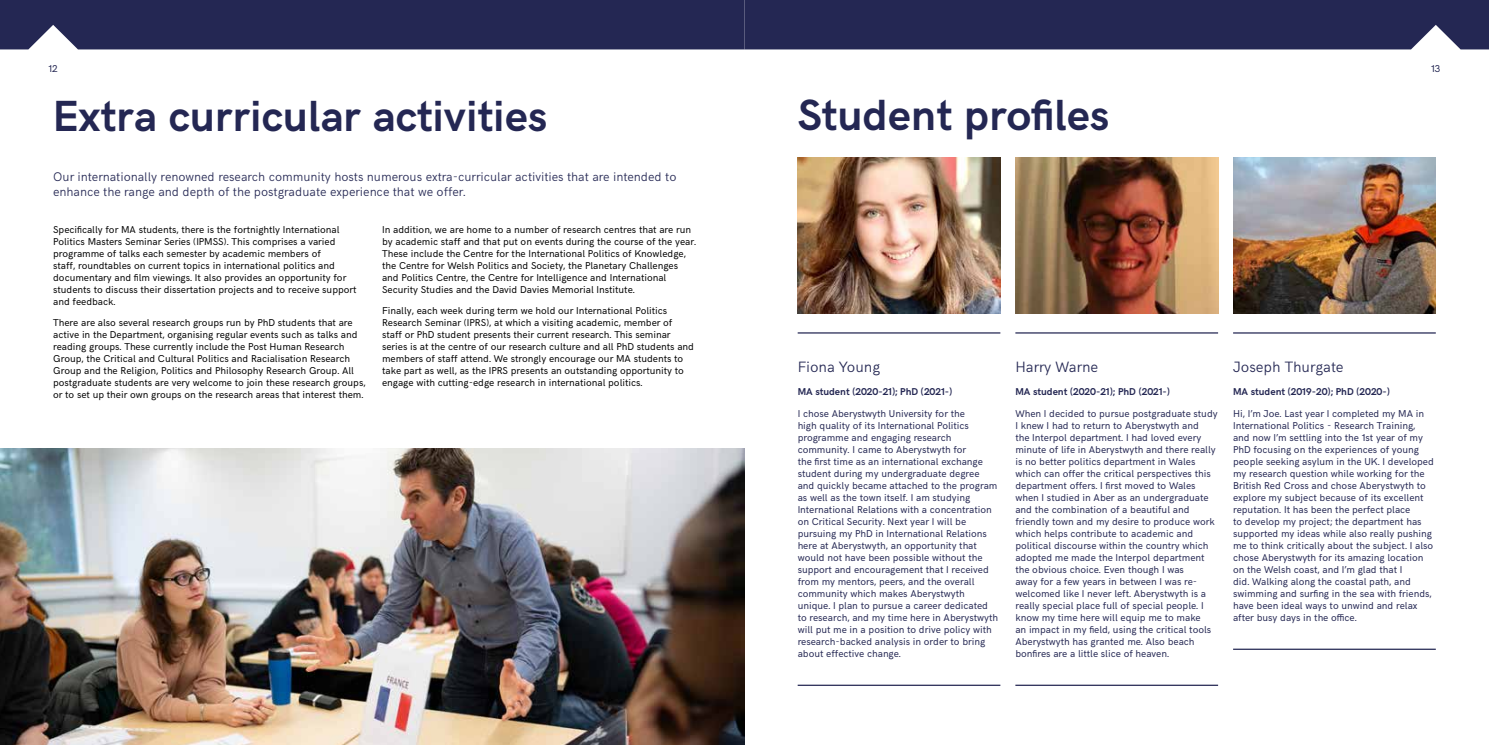
<style>
.page{position:relative;width:1489px;height:745px;background:#fff}
.page>*{position:absolute;margin:0;border:0;box-sizing:border-box;transform-origin:0 0}
.t1{font:700 43.75px "HK Grotesk";color:#242753}
.t2{font:300 15px "HK Grotesk";color:#242753}
.t3{font:300 12.5px/15px "HK Grotesk";color:#242753}
.t4{font:10px/12px "HK Grotesk";color:#242753}
.t5{font:10px/12px "HK Grotesk";color:#000}
.t6{font:700 10px "HK Grotesk";color:#242753}
</style>
<div class="page">
<img style="left:0;top:448px;width:744px;height:296px">
<hr style="left:797px;top:684px;width:203px;height:1px;background:#242753">
<hr style="left:797px;top:332px;width:203px;height:1px;background:#242753">
<hr style="left:1015px;top:684px;width:202px;height:1px;background:#242753">
<hr style="left:1015px;top:332px;width:202px;height:1px;background:#242753">
<img style="left:797px;top:158px;width:203px;height:155px">
<img style="left:1015px;top:158px;width:202px;height:155px">
<img style="left:1233px;top:158px;width:202px;height:155px">
<hr style="left:1232px;top:648px;width:203px;height:1px;background:#242753">
<hr style="left:1232px;top:332px;width:203px;height:1px;background:#242753">
<div style="left:0;top:0;width:1488px;height:49px;background:#242753"></div>
<p class="t4" style="left:48px;top:62px;width:11px">12</p>
<p class="t4" style="left:1430px;top:62px;width:11px">13</p>
<h1 class="t1" style="left:53px;top:83px;width:495px">Extra curricular activities</h1>
<p class="t3" style="left:53px;top:168px;width:625px">Our internationally renowned research community hosts numerous extra-curricular activities that are intended to enhance the range and depth of the postgraduate experience that we offer.</p>
<p class="t5" style="left:53px;top:223px;width:305px">Specifically for MA students, there is the fortnightly International Politics Masters Seminar Series (IPMSS). This comprises a varied programme of talks each semester by academic members of<br>staff, roundtables on current topics in international politics and documentary and film viewings. It also provides an opportunity for students to discuss their dissertation projects and to receive support and feedback.</p>
<p class="t5" style="left:53px;top:316px;width:314px">There are also several research groups run by PhD students that are active in the Department, organising regular events such as talks and reading groups. These currently include the Post Human Research Group, the Critical and Cultural Politics and Racialisation Research Group and the Religion, Politics and Philosophy Research Group. All postgraduate students are very welcome to join these research groups, or to set up their own groups on the research areas that interest them.</p>
<p class="t5" style="left:382px;top:223px;width:315px">In addition, we are home to a number of research centres that are run by academic staff and that put on events during the course of the year.<br>These include the Centre for the International Politics of Knowledge, the Centre for Welsh Politics and Society, the Planetary Challenges and Politics Centre, the Centre for Intelligence and International Security Studies and the David Davies Memorial Institute.</p>
<p class="t5" style="left:382px;top:304px;width:313px">Finally, each week during term we hold our International Politics Research Seminar (IPRS), at which a visiting academic, member of staff or PhD student presents their current research. This seminar series is at the centre of our research culture and all PhD students and members of staff attend. We strongly encourage our MA students to take part as well, as the IPRS presents an outstanding opportunity to engage with cutting-edge research in international politics.</p>
<h1 class="t1" style="left:797px;top:82px;width:313px">Student profiles</h1>
<h2 class="t2" style="left:797px;top:355px;width:84px">Fiona Young</h2>
<p class="t6" style="left:797px;top:383px;width:156px">MA student (2020-21); PhD (2021-)</p>
<p class="t4" style="left:797px;top:406px;width:202px">I chose Aberystwyth University for the<br>high quality of its International Politics programme and engaging research community. I came to Aberystwyth for<br>the first time as an international exchange student during my undergraduate degree and quickly became attached to the program as well as the town itself. I am studying International Relations with a concentration on Critical Security. Next year I will be pursuing my PhD in International Relations here at Aberystwyth, an opportunity that would not have been possible without the support and encouragement that I received from my mentors, peers, and the overall community which makes Aberystwyth unique. I plan to pursue a career dedicated to research, and my time here in Aberystwyth will put me in a position to drive policy with research-backed analysis in order to bring about effective change.</p>
<h2 class="t2" style="left:1015px;top:355px;width:84px">Harry Warne</h2>
<p class="t6" style="left:1015px;top:383px;width:156px">MA student (2020-21); PhD (2021-)</p>
<p class="t4" style="left:1015px;top:406px;width:204px">When I decided to pursue postgraduate study I knew I had to return to Aberystwyth and<br>the Interpol department. I had loved every minute of life in Aberystwyth and there really is no better politics department in Wales which can offer the critical perspectives this department offers. I first moved to Wales when I studied in Aber as an undergraduate and the combination of a beautiful and friendly town and my desire to produce work which helps contribute to academic and political discourse within the country which adopted me made the Interpol department the obvious choice. Even though I was<br>away for a few years in between I was re&shy;welcomed like I never left. Aberystwyth is a really special place full of special people. I know my time here will equip me to make<br>an impact in my field, using the critical tools Aberystwyth has granted me. Also beach bonfires are a little slice of heaven.</p>
<h2 class="t2" style="left:1232px;top:355px;width:112px">Joseph Thurgate</h2>
<p class="t6" style="left:1232px;top:383px;width:158px">MA student (2019-20); PhD (2020-)</p>
<p class="t4" style="left:1232px;top:406px;width:202px">Hi, I’m Joe. Last year I completed my MA in International Politics - Research Training, and now I’m settling into the 1st year of my PhD focusing on the experiences of young people seeking asylum in the UK. I developed my research question while working for the British Red Cross and chose Aberystwyth to explore my subject because of its excellent reputation. It has been the perfect place<br>to develop my project; the department has supported my ideas while also really pushing me to think critically about the subject. I also chose Aberystwyth for its amazing location on the Welsh coast, and I’m glad that I<br>did. Walking along the coastal path, and swimming and surfing in the sea with friends, have been ideal ways to unwind and relax after busy days in the office.</p>
</div>
